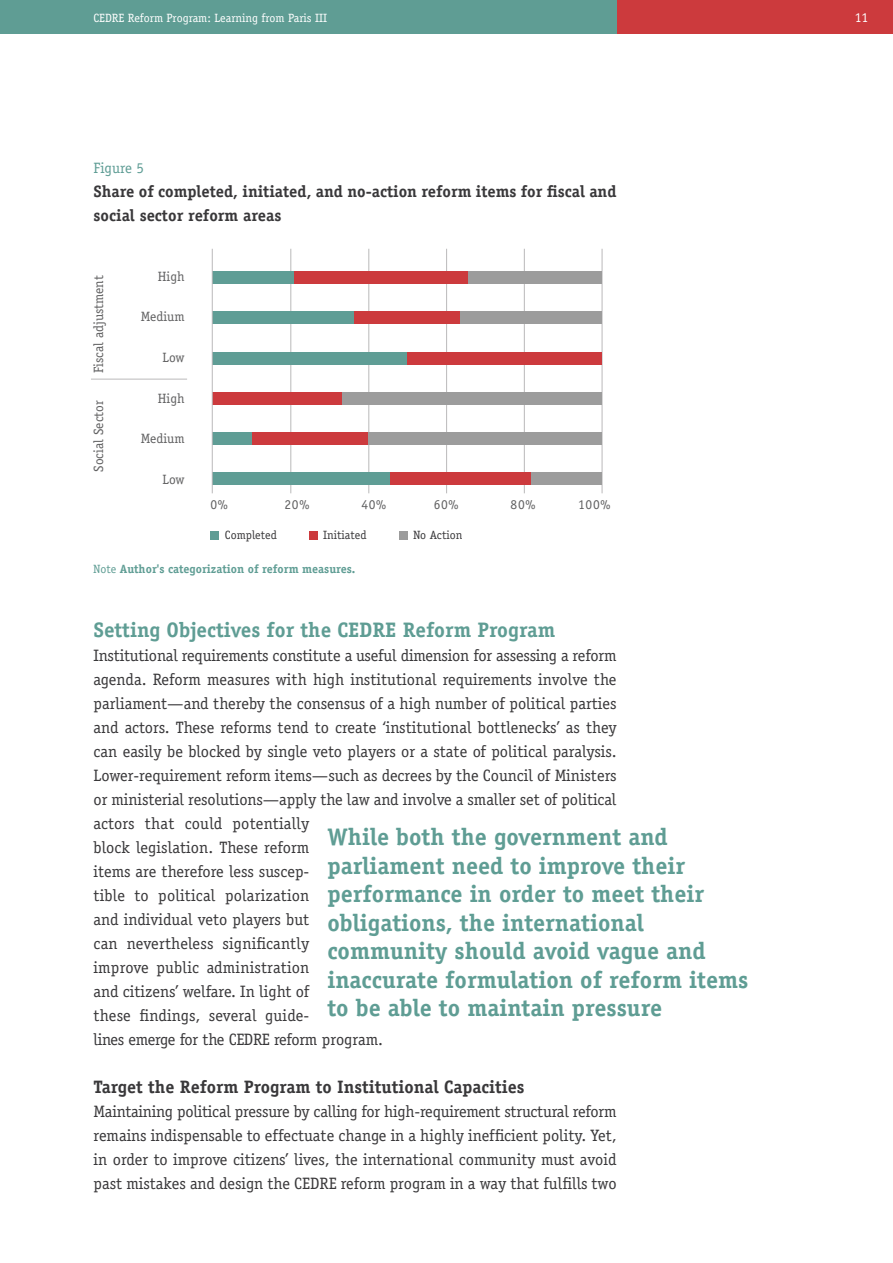
<style>
.page{position:relative;width:893px;height:1263px;background:#fff}
.page>*{position:absolute;margin:0;border:0;box-sizing:border-box;transform-origin:0 0}
.t1{font:700 24px/28.5px "Officina Serif Std";color:#5f9d94}
.t2{font:700 21px "Officina Serif Std";color:#5f9d94}
.t3{font:700 18px "Officina Serif Std";color:#39383a}
.t4{font:16.5px/24px "Officina Serif Std";color:#39383a}
.t5{font:700 16.5px/24px "Officina Serif Std";color:#39383a}
.t6{font:15px "Officina Serif Std";color:#5f9d95}
.t7{font:13.5px "Officina Serif Std";color:#606061}
.t8{font:13.5px "Officina Serif Std";color:#fff}
.t9{font:700 12px "Officina Serif Std";color:#5f9d94}
.t10{font:12px "Officina Serif Std";color:#fff}
.t11{font:12px "Officina Serif Std";color:#39383a}
.s1{font-weight:400}
</style>
<div class="page">
<div style="left:617px;top:0;width:276px;height:34px;background:#cc3a3d"></div>
<div style="left:0;top:0;width:617px;height:34px;background:#5f9d94"></div>
<hr style="left:291px;top:249px;width:1px;height:244px;background:#bab9ba">
<hr style="left:369px;top:249px;width:1px;height:244px;background:#bab9ba">
<hr style="left:446px;top:249px;width:1px;height:244px;background:#bab9ba">
<hr style="left:524px;top:249px;width:1px;height:244px;background:#bab9ba">
<hr style="left:602px;top:249px;width:1px;height:244px;background:#bab9ba">
<div style="left:212px;top:271px;width:82px;height:13px;background:#5f9d95"></div>
<div style="left:294px;top:271px;width:174px;height:13px;background:#cc3a3d"></div>
<div style="left:468px;top:271px;width:134px;height:13px;background:#9c9c9c"></div>
<div style="left:212px;top:311px;width:143px;height:13px;background:#5f9d95"></div>
<div style="left:355px;top:311px;width:106px;height:13px;background:#cc3a3d"></div>
<div style="left:461px;top:311px;width:141px;height:13px;background:#9c9c9c"></div>
<div style="left:212px;top:352px;width:196px;height:12px;background:#5f9d95"></div>
<div style="left:408px;top:352px;width:194px;height:12px;background:#cc3a3d"></div>
<div style="left:212px;top:392px;width:131px;height:13px;background:#cc3a3d"></div>
<div style="left:343px;top:392px;width:259px;height:13px;background:#9c9c9c"></div>
<div style="left:212px;top:432px;width:40px;height:13px;background:#5f9d95"></div>
<div style="left:252px;top:432px;width:117px;height:13px;background:#cc3a3d"></div>
<div style="left:369px;top:432px;width:233px;height:13px;background:#9c9c9c"></div>
<div style="left:212px;top:472px;width:178px;height:13px;background:#5f9d95"></div>
<div style="left:390px;top:472px;width:142px;height:13px;background:#cc3a3d"></div>
<div style="left:532px;top:472px;width:70px;height:13px;background:#9c9c9c"></div>
<hr style="left:212px;top:249px;width:1px;height:244px;background:#bab9ba">
<div style="left:210px;top:532px;width:9px;height:8px;background:#5f9d95"></div>
<div style="left:310px;top:532px;width:8px;height:8px;background:#cc3a3d"></div>
<div style="left:400px;top:532px;width:8px;height:8px;background:#9c9c9c"></div>
<hr style="left:91px;top:379px;width:96px;height:1px;background:#bab9ba">
<p class="t10" style="left:94px;top:11px;width:235px">CEDRE Reform Program: Learning from Paris III</p>
<p class="t8" style="left:855px;top:10px;width:15px">11</p>
<p class="t6" style="left:94px;top:159px;width:52px">Figure 5</p>
<p class="t5" style="left:94px;top:181px;width:524px">Share of completed, initiated, and no-action reform items for fiscal and social sector reform areas</p>
<p class="t7" style="left:91px;top:373px;width:99px;rotate:-90deg">Fiscal adjustment</p>
<p class="t7" style="left:91px;top:472px;width:73px;rotate:-90deg">Social Sector</p>
<p class="t7" style="left:158px;top:268px;width:28px">High</p>
<p class="t7" style="left:141px;top:309px;width:45px">Medium</p>
<p class="t7" style="left:163px;top:349px;width:24px">Low</p>
<p class="t7" style="left:158px;top:390px;width:28px">High</p>
<p class="t7" style="left:141px;top:430px;width:45px">Medium</p>
<p class="t7" style="left:163px;top:471px;width:24px">Low</p>
<p class="t7" style="left:210px;top:497px;width:19px">0%</p>
<p class="t7" style="left:284px;top:497px;width:26px">20%</p>
<p class="t7" style="left:361px;top:497px;width:26px">40%</p>
<p class="t7" style="left:434px;top:497px;width:26px">60%</p>
<p class="t7" style="left:511px;top:497px;width:26px">80%</p>
<p class="t7" style="left:578px;top:497px;width:34px">100%</p>
<p class="t11" style="left:225px;top:528px;width:54px">Completed</p>
<p class="t11" style="left:323px;top:528px;width:45px">Initiated</p>
<p class="t11" style="left:413px;top:528px;width:51px">No Action</p>
<p class="t9" style="left:94px;top:564px;width:263px"><span class="s1">Note</span> Author's categorization of reform measures.</p>
<p class="t2" style="left:94px;top:622px;width:463px">Setting Objectives for the CEDRE Reform Program</p>
<p class="t4" style="left:94px;top:643px;width:525px">Institutional requirements constitute a useful dimension for assessing a reform agenda. Reform measures with high institutional requirements involve the parliament—and thereby the consensus of a high number of political parties and actors. These reforms tend to create ‘institutional bottlenecks’ as they can easily be blocked by single veto players or a state of political paralysis.<br>Lower-requirement reform items—such as decrees by the Council of Ministers or ministerial resolutions—apply the law and involve a smaller set of political actors that could potentially<br>block legislation. These reform<br>items are therefore less suscep-<br>tible to political polarization<br>and individual veto players but<br>can nevertheless significantly<br>improve public administration<br>and citizens’ welfare. In light of<br>these findings, several guide-<br>lines emerge for the CEDRE reform program.</p>
<p class="t3" style="left:94px;top:1080px;width:432px">Target the Reform Program to Institutional Capacities</p>
<p class="t4" style="left:94px;top:1099px;width:525px;text-align:justify">Maintaining political pressure by calling for high-requirement structural reform remains indispensable to effectuate change in a highly inefficient polity. Yet, in order to improve citizens’ lives, the international community must avoid past mistakes and design the CEDRE reform program in a way that fulfills two</p>
<h1 class="t1" style="left:327px;top:825px;width:422px">While both the government and parliament need to improve their performance in order to meet their obligations, the international community should avoid vague and inaccurate formulation of reform items to be able to maintain pressure</h1>
</div>
